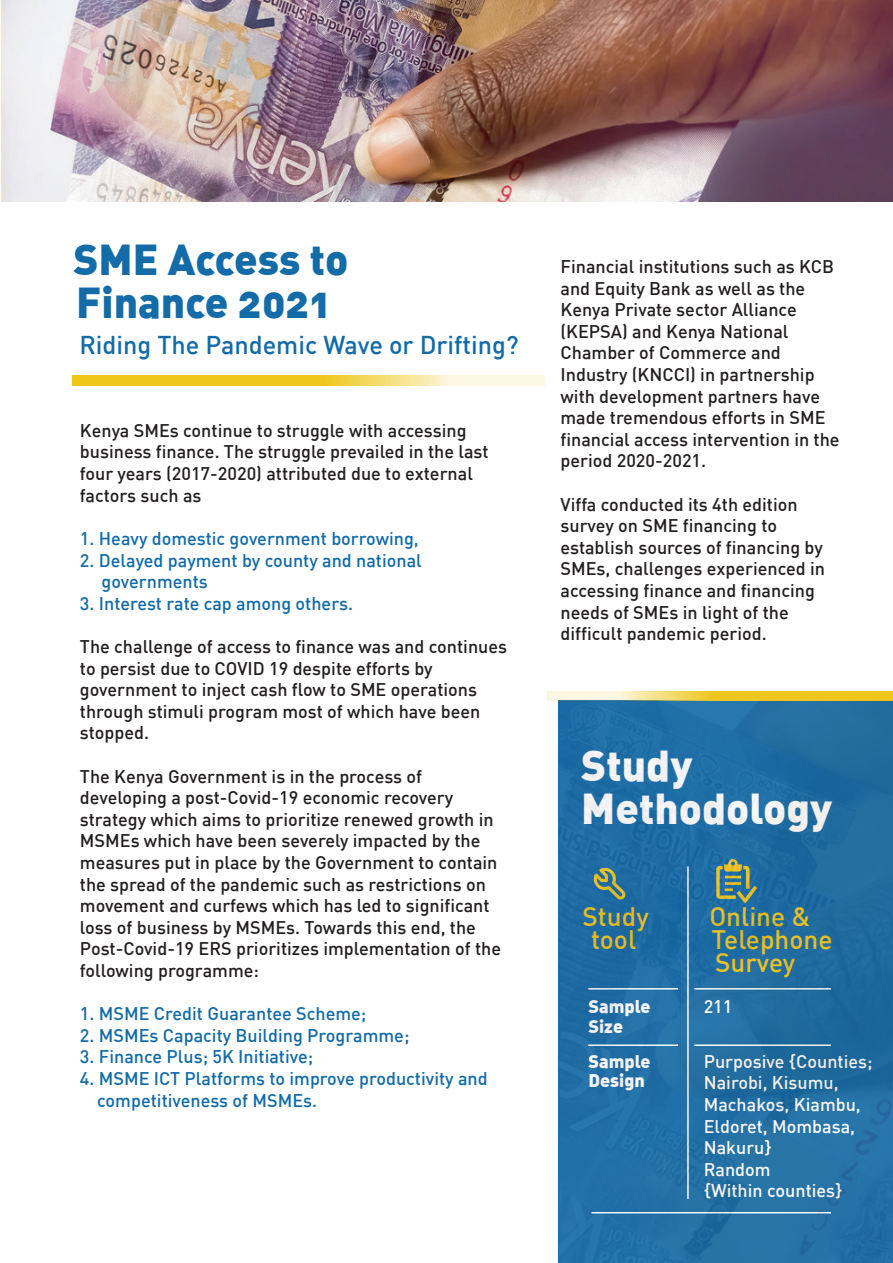
<style>
.page{position:relative;width:893px;height:1263px;background:#fff}
.page>*{position:absolute;margin:0;border:0;box-sizing:border-box;transform-origin:0 0}
.t1{font:42.3px/43.2px "DIN Black Alternate";color:#136ba7}
.t2{font:42.3px/43.7px "DIN Black Alternate";color:#fff}
.t3{font:500 26.25px/23.1px "DIN";color:#efc71a;text-align:center}
.t4{font:500 25.2px "DIN";color:#136ba7}
.t5{font:500 18px/21.6px "DIN";color:#231f20}
.t6{font:500 18px/21.6px "DIN";color:#136ba7}
.t7{font:500 18px/21.6px "DIN";color:#fff}
.t8{font:18px/19.4px "DIN Black Alternate";color:#fff}
</style>
<div class="page">
<svg style="left:72px;top:375px;width:473px;height:11px;background:#f3d65c"></svg>
<svg style="left:547px;top:691px;width:346px;height:10px;background:#edd35c"></svg>
<img style="left:0;top:0;width:893px;height:202px">
<img style="left:560px;top:701px;width:333px;height:562px">
<h1 class="t1" style="left:73px;top:235px;width:277px">SME Access to<br>Finance 2021</h1>
<h3 class="t4" style="left:79px;top:329px;width:441px">Riding The Pandemic Wave or Drifting?</h3>
<p class="t5" style="left:80px;top:419px;width:410px">Kenya SMEs continue to struggle with accessing business finance. The struggle prevailed in the last four years (2017-2020) attributed due to external factors such as</p>
<p class="t6" style="left:80px;top:527px;width:340px">1. Heavy domestic government borrowing,</p>
<p class="t6" style="left:102px;top:549px;width:322px;text-indent:-22px">2. Delayed payment by county and national governments</p>
<p class="t6" style="left:80px;top:592px;width:275px">3. Interest rate cap among others.</p>
<p class="t5" style="left:80px;top:635px;width:429px">The challenge of access to finance was and continues to persist due to COVID 19 despite efforts by government to inject cash flow to SME operations through stimuli program most of which have been stopped.</p>
<p class="t5" style="left:80px;top:765px;width:423px">The Kenya Government is in the process of developing a post-Covid-19 economic recovery strategy which aims to prioritize renewed growth in MSMEs which have been severely impacted by the measures put in place by the Government to contain the spread of the pandemic such as restrictions on movement and curfews which has led to significant loss of business by MSMEs. Towards this end, the Post-Covid-19 ERS prioritizes implementation of the following programme:</p>
<p class="t6" style="left:80px;top:1002px;width:288px">1. MSME Credit Guarantee Scheme;</p>
<p class="t6" style="left:80px;top:1024px;width:331px">2. MSMEs Capacity Building Programme;</p>
<p class="t6" style="left:80px;top:1045px;width:235px">3. Finance Plus; 5K Initiative;</p>
<p class="t6" style="left:97px;top:1067px;width:392px;text-indent:-17px">4. MSME ICT Platforms to improve productivity and competitiveness of MSMEs.</p>
<p class="t5" style="left:560px;top:255px;width:281px">Financial institutions such as KCB and Equity Bank as well as the<br>Kenya Private sector Alliance (KEPSA) and Kenya National<br>Chamber of Commerce and<br>Industry (KNCCI) in partnership with development partners have made tremendous efforts in SME financial access intervention in the period 2020-2021.</p>
<p class="t5" style="left:560px;top:493px;width:266px">Viffa conducted its 4th edition survey on SME financing to establish sources of financing by<br>SMEs, challenges experienced in accessing finance and financing needs of SMEs in light of the difficult pandemic period.</p>
<h1 class="t2" style="left:581px;top:741px;width:252px">Study<br>Methodology</h1>
<h2 class="t3" style="left:582px;top:904px;width:68px">Study tool</h2>
<h2 class="t3" style="left:709px;top:904px;width:125px;text-align:left">Online &amp;<br>Telephone<br>Survey</h2>
<p class="t8" style="left:588px;top:996px;width:64px">Sample<br>Size</p>
<p class="t7" style="left:704px;top:995px;width:30px">211</p>
<p class="t8" style="left:588px;top:1050px;width:64px">Sample<br>Design</p>
<p class="t7" style="left:704px;top:1050px;width:170px">Purposive {Counties;<br>Nairobi, Kisumu,<br>Machakos, Kiambu,<br>Eldoret, Mombasa,<br>Nakuru}<br>Random<br>{Within counties}</p>
</div>
